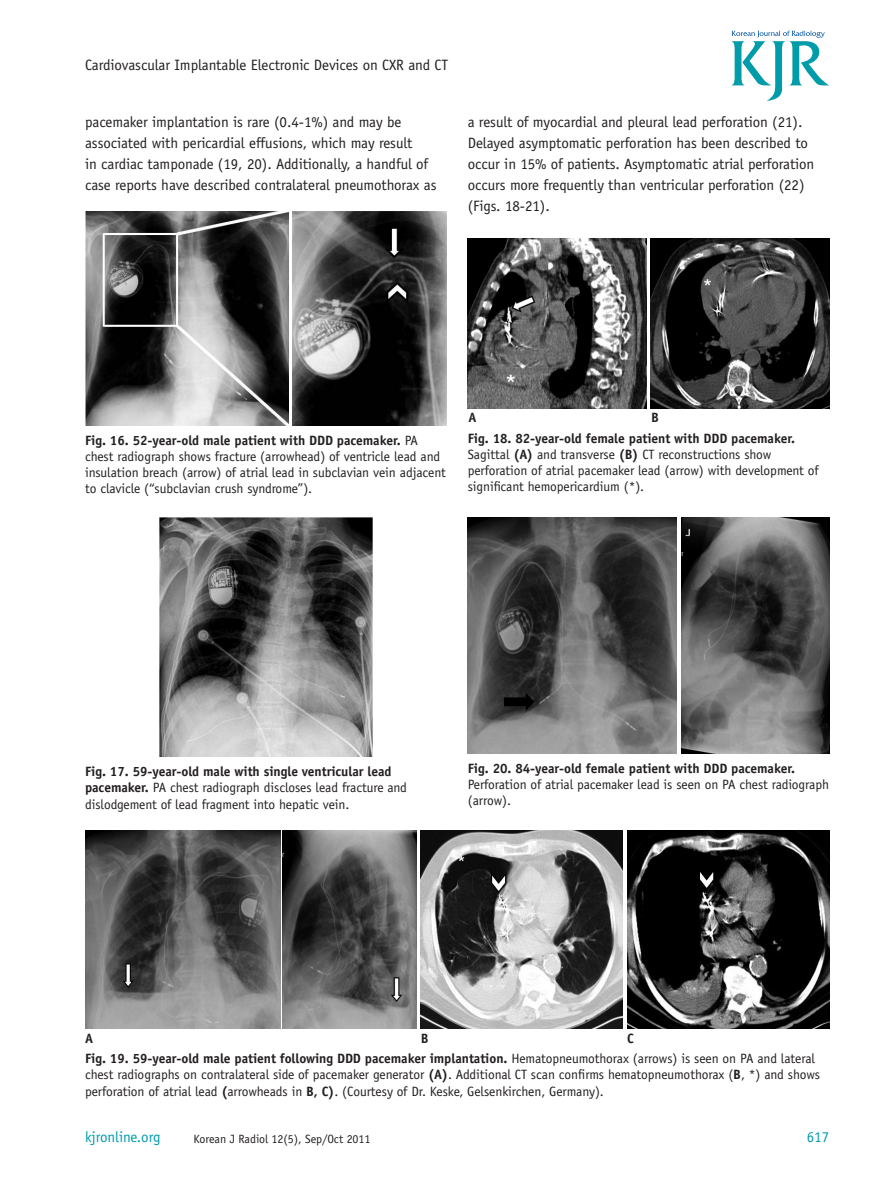
<style>
.page{position:relative;width:893px;height:1191px;background:#fff}
.page>*{position:absolute;margin:0;border:0;box-sizing:border-box;transform-origin:0 0}
.본문{font:15px/21px "Officina Sans Std";letter-spacing:-.005em;color:#231f20}
.t1{font:15px "Officina Sans Std";letter-spacing:-.005em;color:#009caa}
.그림제목{font:13.5px/16.2px "Officina Sans Std";letter-spacing:-.005em;color:#231f20}
.t2{font:700 13.5px "Officina Sans Std";color:#231f20}
.t3{font:12px "Officina Sans Std";letter-spacing:-.005em;color:#231f20}
.s1{font-weight:700}
</style>
<div class="page">
<svg style="left:732px;top:31px;width:97px;height:70px"></svg>
<img style="left:85px;top:212px;width:203px;height:213px">
<img style="left:293px;top:212px;width:153px;height:213px">
<img style="left:159px;top:518px;width:213px;height:238px">
<img style="left:468px;top:238px;width:178px;height:171px">
<img style="left:651px;top:238px;width:178px;height:171px">
<img style="left:85px;top:830px;width:195px;height:198px">
<img style="left:282px;top:830px;width:134px;height:198px">
<img style="left:421px;top:830px;width:202px;height:198px">
<img style="left:627px;top:830px;width:202px;height:198px">
<img style="left:468px;top:518px;width:209px;height:235px">
<img style="left:681px;top:518px;width:148px;height:235px">
<p class="본문" style="left:85px;top:54px;width:364px">Cardiovascular Implantable Electronic Devices on CXR and CT</p>
<p class="본문" style="left:85px;top:112px;width:353px">pacemaker implantation is rare (0.4-1%) and may be associated with pericardial effusions, which may result<br>in cardiac tamponade (19, 20). Additionally, a handful of case reports have described contralateral pneumothorax as</p>
<p class="본문" style="left:468px;top:112px;width:348px">a result of myocardial and pleural lead perforation (21).<br>Delayed asymptomatic perforation has been described to occur in 15% of patients. Asymptomatic atrial perforation occurs more frequently than ventricular perforation (22) (Figs. 18-21).</p>
<p class="그림제목" style="left:85px;top:432px;width:362px"><span class="s1">Fig. 16. 52-year-old male patient with DDD pacemaker.</span> PA chest radiograph shows fracture (arrowhead) of ventricle lead and insulation breach (arrow) of atrial lead in subclavian vein adjacent to clavicle (“subclavian crush syndrome”).</p>
<p class="t2" style="left:468px;top:409px;width:10px">A</p>
<p class="t2" style="left:651px;top:409px;width:9px">B</p>
<p class="그림제목" style="left:468px;top:430px;width:352px"><span class="s1">Fig. 18. 82-year-old female patient with DDD pacemaker.<br></span>Sagittal <span class="s1">(A)</span> and transverse <span class="s1">(B)</span> CT reconstructions show perforation of atrial pacemaker lead (arrow) with development of significant hemopericardium (*).</p>
<p class="그림제목" style="left:85px;top:763px;width:324px"><span class="s1">Fig. 17. 59-year-old male with single ventricular lead pacemaker.</span> PA chest radiograph discloses lead fracture and dislodgement of lead fragment into hepatic vein.</p>
<p class="그림제목" style="left:468px;top:760px;width:363px"><span class="s1">Fig. 20. 84-year-old female patient with DDD pacemaker.<br></span>Perforation of atrial pacemaker lead is seen on PA chest radiograph (arrow).</p>
<p class="t2" style="left:85px;top:1030px;width:10px">A</p>
<p class="t2" style="left:421px;top:1030px;width:9px">B</p>
<p class="t2" style="left:627px;top:1030px;width:8px">C</p>
<p class="그림제목" style="left:85px;top:1050px;width:737px"><span class="s1">Fig. 19. 59-year-old male patient following DDD pacemaker implantation.</span> Hematopneumothorax (arrows) is seen on PA and lateral chest radiographs on contralateral side of pacemaker generator <span class="s1">(A)</span>. Additional CT scan confirms hematopneumothorax (<span class="s1">B</span>, *) and shows perforation of atrial lead <span class="s1">(</span>arrowheads in <span class="s1">B, C)</span>. (Courtesy of Dr. Keske, Gelsenkirchen, Germany).</p>
<p class="t1" style="left:85px;top:1128px;width:77px">kjronline.org</p>
<p class="t3" style="left:194px;top:1132px;width:178px">Korean J Radiol 12(5), Sep/Oct 2011</p>
<p class="t1" style="left:807px;top:1128px;width:24px">617</p>
</div>
